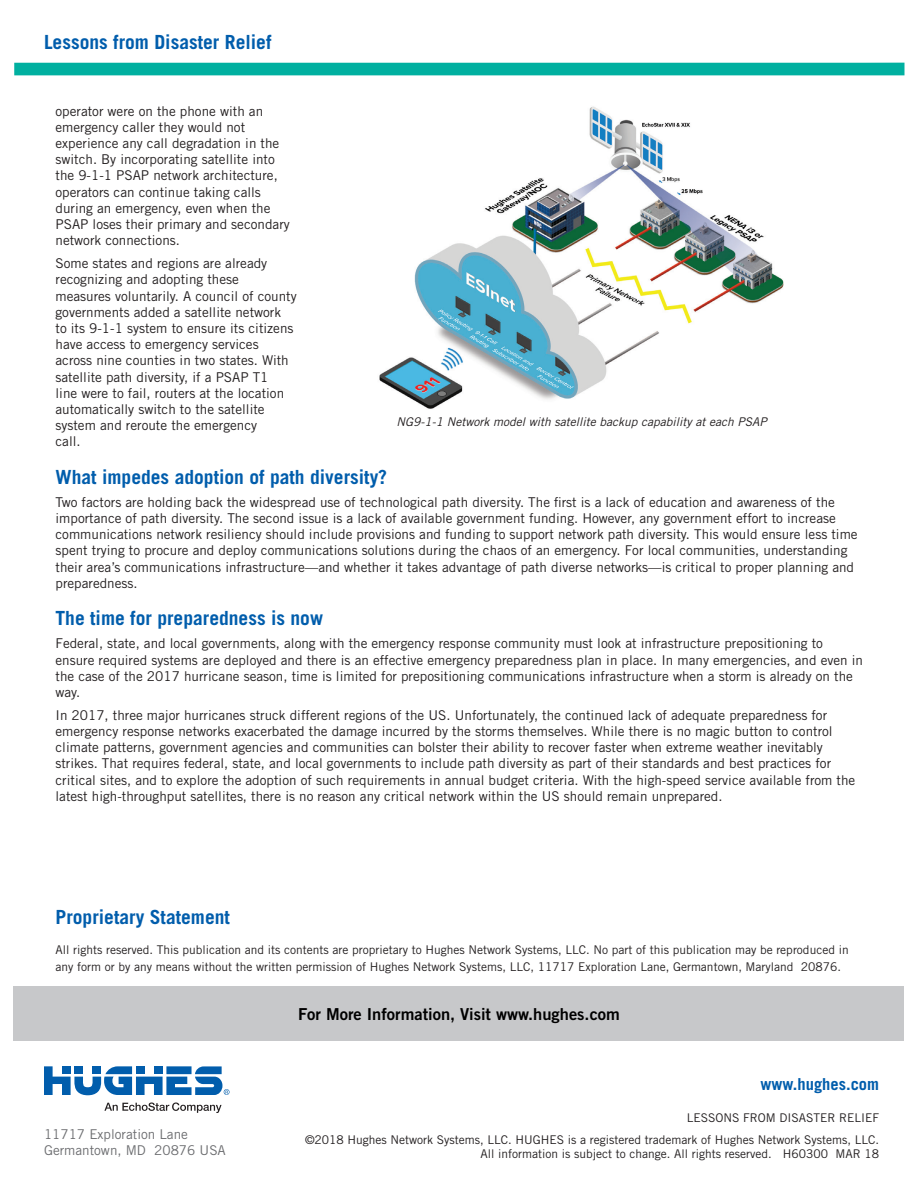
<style>
.page{position:relative;width:918px;height:1188px;background:#fff}
.page>*{position:absolute;margin:0;border:0;box-sizing:border-box;transform-origin:0 0}
.Subhead{font:700 19.5px "Trade Gothic";color:#015dac}
.t1{font:16.5px "Trade Gothic Bold Two";color:#000}
.t2{font:700 16.5px "Trade Gothic";color:#015dac}
.Content{font:13.5px/16.2px "Trade Gothic";color:#231f20}
.t3{font:13.5px/16.2px "Trade Gothic";color:#6c6d70}
.t4{font:12px/16.5px "Trade Gothic";color:#231f20}
.Content-2{font:italic 12px "Trade Gothic";color:#231f20}
</style>
<div class="page">
<div style="left:14px;top:63px;width:890px;height:12px;background:#00b0a0"></div>
<svg style="left:44px;top:1066px;width:186px;height:29px"></svg>
<svg style="left:104px;top:1103px;width:118px;height:10px"></svg>
<div style="left:14px;top:986px;width:890px;height:55px;background:#c7c8ca"></div>
<img style="left:379px;top:106px;width:405px;height:303px">
<h1 class="Subhead" style="left:44px;top:30px;width:229px">Lessons from Disaster Relief</h1>
<p class="Content" style="left:56px;top:103px;width:236px">operator were on the phone with an emergency caller they would not experience any call degradation in the switch. By incorporating satellite into the 9-1-1 PSAP network architecture, operators can continue taking calls during an emergency, even when the PSAP loses their primary and secondary network connections.</p>
<p class="Content" style="left:56px;top:255px;width:243px">Some states and regions are already recognizing and adopting these measures voluntarily. A council of county governments added a satellite network<br>to its 9-1-1 system to ensure its citizens have access to emergency services across nine counties in two states. With satellite path diversity, if a PSAP T1<br>line were to fail, routers at the location automatically switch to the satellite system and reroute the emergency<br>call.</p>
<p class="Subhead" style="left:56px;top:465px;width:333px">What impedes adoption of path diversity?</p>
<p class="Content" style="left:56px;top:494px;width:804px">Two factors are holding back the widespread use of technological path diversity. The first is a lack of education and awareness of the importance of path diversity. The second issue is a lack of available government funding. However, any government effort to increase communications network resiliency should include provisions and funding to support network path diversity. This would ensure less time spent trying to procure and deploy communications solutions during the chaos of an emergency. For local communities, understanding their area’s communications infrastructure—and whether it takes advantage of path diverse networks—is critical to proper planning and preparedness.</p>
<p class="Subhead" style="left:56px;top:606px;width:269px">The time for preparedness is now</p>
<p class="Content" style="left:56px;top:635px;width:809px">Federal, state, and local governments, along with the emergency response community must look at infrastructure prepositioning to ensure required systems are deployed and there is an effective emergency preparedness plan in place. In many emergencies, and even in the case of the 2017 hurricane season, time is limited for prepositioning communications infrastructure when a storm is already on the way.</p>
<p class="Content" style="left:56px;top:707px;width:801px">In 2017, three major hurricanes struck different regions of the US. Unfortunately, the continued lack of adequate preparedness for emergency response networks exacerbated the damage incurred by the storms themselves. While there is no magic button to control climate patterns, government agencies and communities can bolster their ability to recover faster when extreme weather inevitably strikes. That requires federal, state, and local governments to include path diversity as part of their standards and best practices for critical sites, and to explore the adoption of such requirements in annual budget criteria. With the high-speed service available from the latest high-throughput satellites, there is no reason any critical network within the US should remain unprepared.</p>
<p class="Content-2" style="left:397px;top:415px;width:372px">NG9-1-1 Network model with satellite backup capability at each PSAP</p>
<h1 class="Subhead" style="left:56px;top:905px;width:176px">Proprietary Statement</h1>
<p class="t4" style="left:56px;top:942px;width:795px">All rights reserved. This publication and its contents are proprietary to Hughes Network Systems, LLC. No part of this publication may be reproduced in any form or by any means without the written permission of Hughes Network Systems, LLC, 11717 Exploration Lane, Germantown, Maryland 20876.</p>
<p class="t3" style="left:44px;top:1126px;width:183px">11717 Exploration Lane<br>Germantown, MD 20876 USA</p>
<p class="t1" style="left:298px;top:1004px;width:323px">For More Information, Visit www.hughes.com</p>
<p class="t2" style="left:761px;top:1074px;width:120px">www.hughes.com</p>
<p class="t4" style="left:305px;top:1107px;width:576px;line-height:21.1px;text-align:right">LESSONS FROM DISASTER RELIEF<br>©2018 Hughes Network Systems, LLC. HUGHES is a registered trademark of Hughes Network Systems, LLC.</p>
<p class="t4" style="left:481px;top:1145px;width:400px">All information is subject to change. All rights reserved. H60300 MAR 18</p>
</div>
